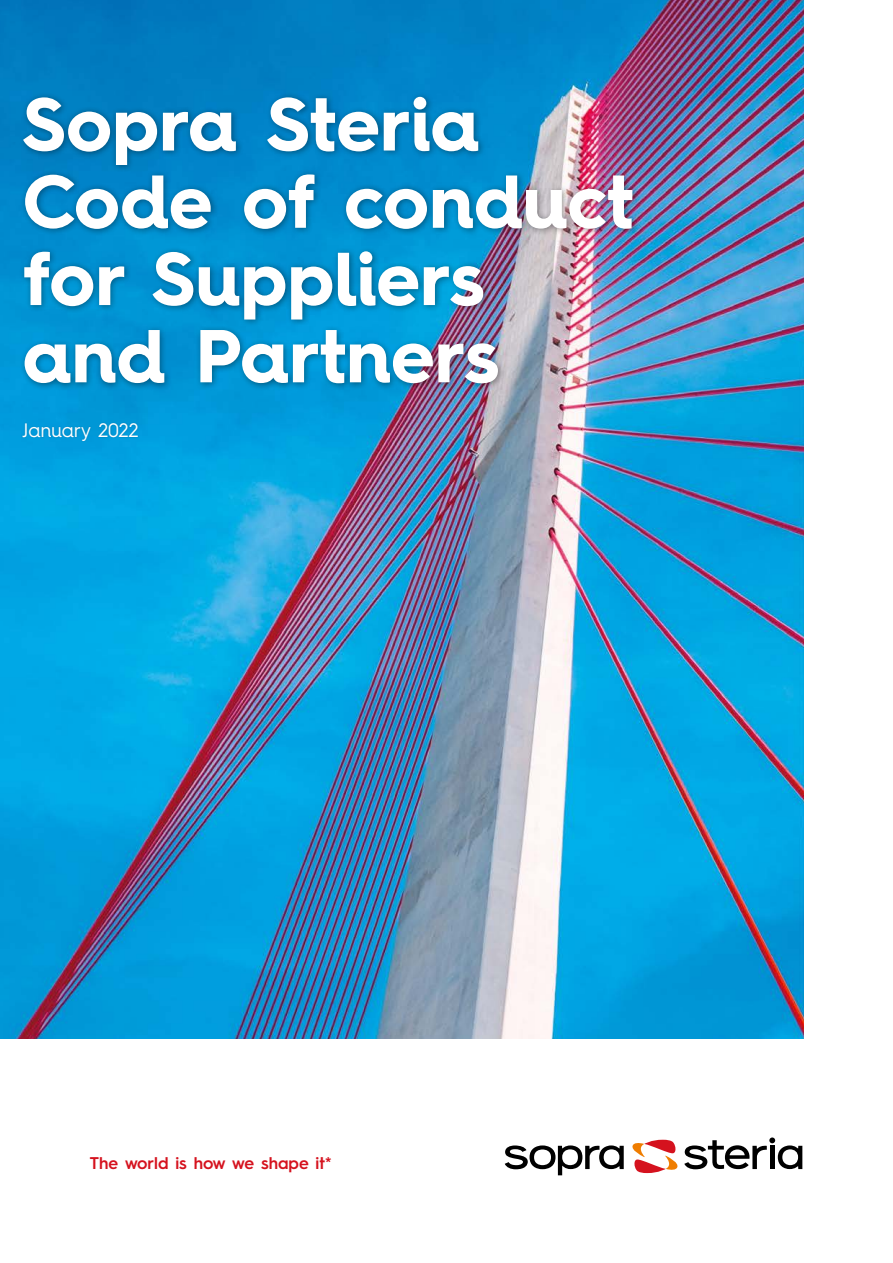
<style>
.page{position:relative;width:893px;height:1263px;background:#fff}
.page>*{position:absolute;margin:0;border:0;box-sizing:border-box;transform-origin:0 0}
.t1{font:700 75px/77.2px "Hurme Geometric Sans 4";color:#fff}
.t2{font:19.5px "Hurme Geometric Sans 4";color:#fff}
.t3{font:600 16.95px "Hurme Geometric Sans 3";color:#d5121e}
</style>
<div class="page">
<img style="left:0;top:0;width:803px;height:1038px">
<svg style="left:505px;top:1145px;width:119px;height:30px"></svg>
<svg style="left:632px;top:1137px;width:170px;height:36px"></svg>
<div style="left:19px;top:92px;width:621px;height:299px;background:#000;opacity:.4"></div>
<div style="left:21px;top:422px;width:119px;height:20px;background:#000;opacity:.15"></div>
<p class="t1" style="left:22px;top:84px;width:612px">Sopra Steria<br>Code of conduct for Suppliers and Partners</p>
<p class="t2" style="left:22px;top:416px;width:118px">January 2022</p>
<p class="t3" style="left:90px;top:1151px;width:243px">The world is how we shape it*</p>
</div>
